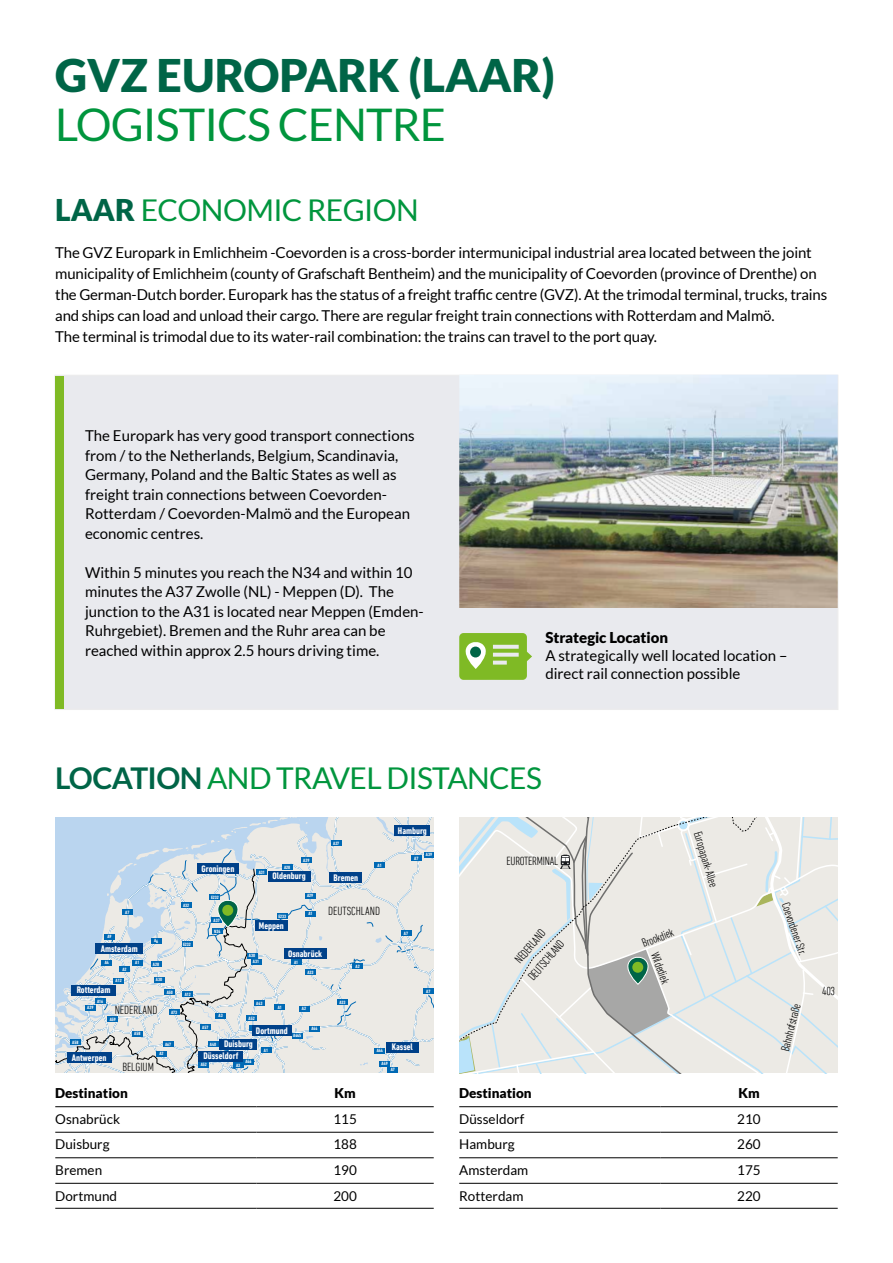
<style>
.page{position:relative;width:893px;height:1263px;background:#fff}
.page>*{position:absolute;margin:0;border:0;box-sizing:border-box;transform-origin:0 0}
.t1{font:900 45px "Lato";color:#006547}
.t2{font:45px "Lato";letter-spacing:-.02em;color:#00953d}
.t3{font:30px "Lato";letter-spacing:-.02em;color:#00953d}
.t4{font:15px/19.5px "Lato";letter-spacing:-.01em;color:#000}
.t5{font:900 15px "Lato";letter-spacing:-.005em;color:#000}
.t6{font:13.5px "Lato";color:#000}
.t7{font:900 13.5px "Lato";color:#000}
.t8{font:300 condensed 12px/21px "DIN Next LT Pro";color:#000;text-align:center}
.t9{font:300 condensed 12px "DIN Next LT Pro";letter-spacing:-.03em;color:#000}
.t10{font:700 condensed 9.6px/12.1px "DIN Next LT Pro";color:#fff}
.t11{font:700 condensed 4.8px/6px "DIN Next LT Pro";color:#fff}
.s1{font-weight:900;color:#006547}
.s2{font-weight:700;color:#006547}
</style>
<div class="page">
<div style="left:55px;top:375px;width:783px;height:335px;background:#e9eaee"></div>
<div style="left:55px;top:376px;width:9px;height:333px;background:#7fba25"></div>
<svg style="left:459px;top:633px;width:73px;height:47px;background:#99c655"></svg>
<div style="left:470px;top:646px;width:11px;height:11px;background:#006547;border-radius:50%"></div>
<img style="left:459px;top:375px;width:379px;height:233px">
<hr style="left:55px;top:1106px;width:201px;height:1px;background:#000">
<hr style="left:256px;top:1106px;width:178px;height:1px;background:#000">
<hr style="left:55px;top:1132px;width:201px;height:1px;background:#000">
<hr style="left:256px;top:1132px;width:178px;height:1px;background:#000">
<hr style="left:55px;top:1157px;width:201px;height:1px;background:#000">
<hr style="left:256px;top:1157px;width:178px;height:1px;background:#000">
<hr style="left:55px;top:1183px;width:201px;height:1px;background:#000">
<hr style="left:256px;top:1183px;width:178px;height:1px;background:#000">
<hr style="left:55px;top:1208px;width:201px;height:1px;background:#000">
<hr style="left:256px;top:1208px;width:178px;height:1px;background:#000">
<hr style="left:459px;top:1106px;width:201px;height:1px;background:#000">
<hr style="left:660px;top:1106px;width:178px;height:1px;background:#000">
<hr style="left:459px;top:1132px;width:201px;height:1px;background:#000">
<hr style="left:660px;top:1132px;width:178px;height:1px;background:#000">
<hr style="left:459px;top:1157px;width:201px;height:1px;background:#000">
<hr style="left:660px;top:1157px;width:178px;height:1px;background:#000">
<hr style="left:459px;top:1183px;width:201px;height:1px;background:#000">
<hr style="left:660px;top:1183px;width:178px;height:1px;background:#000">
<hr style="left:459px;top:1208px;width:201px;height:1px;background:#000">
<hr style="left:660px;top:1208px;width:178px;height:1px;background:#000">
<svg style="left:55px;top:817px;width:379px;height:255px;background:#c3d2dd"></svg>
<svg style="left:459px;top:817px;width:379px;height:256px;background:#e4e5e1"></svg>
<h1 class="t1" style="left:55px;top:49px;width:501px">GVZ EUROPARK (LAAR)</h1>
<h1 class="t2" style="left:55px;top:100px;width:392px">LOGISTICS CENTRE</h1>
<h2 class="t3" style="left:55px;top:193px;width:365px"><span class="s1">LAAR</span> ECONOMIC REGION</h2>
<p class="t4" style="left:55px;top:242px;width:773px;line-height:21px">The GVZ Europark in Emlichheim -Coevorden is a cross-border intermunicipal industrial area located between the joint municipality of Emlichheim (county of Grafschaft Bentheim) and the municipality of Coevorden (province of Drenthe) on the German-Dutch border. Europark has the status of a freight traffic centre (GVZ). At the trimodal terminal, trucks, trains and ships can load and unload their cargo. There are regular freight train connections with Rotterdam and Malmö.<br>The terminal is trimodal due to its water-rail combination: the trains can travel to the port quay.</p>
<p class="t4" style="left:85px;top:426px;width:331px">The Europark has very good transport connections from / to the Netherlands, Belgium, Scandinavia, Germany, Poland and the Baltic States as well as freight train connections between Coevorden-Rotterdam / Coevorden-Malmö and the European economic centres.</p>
<p class="t4" style="left:85px;top:562px;width:340px">Within 5 minutes you reach the N34 and within 10 minutes the A37 Zwolle (NL) - Meppen (D). The junction to the A31 is located near Meppen (Emden-Ruhrgebiet). Bremen and the Ruhr area can be reached within approx 2.5 hours driving time.</p>
<p class="t5" style="left:545px;top:629px;width:124px">Strategic Location</p>
<p class="t4" style="left:545px;top:646px;width:243px;line-height:18px">A strategically well located location – direct rail connection possible</p>
<h2 class="t3" style="left:55px;top:762px;width:488px"><span class="s2">LOCATION</span> AND TRAVEL DISTANCES</h2>
<p class="t10" style="left:101px;top:942px;width:38px">Amsterdam</p>
<p class="t10" style="left:77px;top:984px;width:35px">Rotterdam</p>
<p class="t8" style="left:115px;top:1000px;width:44px">NEDERLAND</p>
<p class="t10" style="left:72px;top:1052px;width:36px">Antwerpen</p>
<p class="t8" style="left:122px;top:1056px;width:33px">BELGIUM</p>
<p class="t10" style="left:201px;top:862px;width:35px">Groningen</p>
<p class="t11" style="left:211px;top:894px;width:9px;rotate:1deg">E232</p>
<p class="t11" style="left:183px;top:941px;width:9px;rotate:1deg">E232</p>
<p class="t10" style="left:272px;top:870px;width:35px">Oldenburg</p>
<p class="t11" style="left:278px;top:913px;width:9px;rotate:1deg">E233</p>
<p class="t10" style="left:259px;top:919px;width:26px">Meppen</p>
<p class="t10" style="left:334px;top:871px;width:26px">Bremen</p>
<p class="t8" style="left:328px;top:900px;width:54px">DEUTSCHLAND</p>
<p class="t11" style="left:253px;top:953px;width:8px;text-indent:-4px;rotate:1deg">A30<br>A31</p>
<p class="t10" style="left:288px;top:947px;width:36px">Osnabrück</p>
<p class="t10" style="left:398px;top:824px;width:31px">Hamburg</p>
<p class="t10" style="left:256px;top:1024px;width:33px">Dortmund</p>
<p class="t11" style="left:293px;top:1033px;width:10px;rotate:1deg">A445</p>
<p class="t10" style="left:203px;top:1038px;width:51px;text-indent:21px">Duisburg<br>Düsseldorf</p>
<p class="t10" style="left:392px;top:1041px;width:23px">Kassel</p>
<p class="t9" style="left:507px;top:854px;width:53px">EUROTERMINAL</p>
<p class="t8" style="left:506px;top:958px;width:51px;rotate:-50deg">NEDERLAND<br>DEUTSCHLAND</p>
<p class="t8" style="left:639px;top:933px;width:35px;rotate:-21deg">Brookdiek</p>
<p class="t8" style="left:665px;top:948px;width:35px;rotate:70deg">Wildediek</p>
<p class="t8" style="left:708px;top:828px;width:59px;rotate:73deg">Europapark-Allee</p>
<p class="t7" style="left:55px;top:1085px;width:74px">Destination</p>
<p class="t7" style="left:334px;top:1085px;width:23px">Km</p>
<p class="t6" style="left:55px;top:1111px;width:66px">Osnabrück</p>
<p class="t6" style="left:333px;top:1111px;width:25px">115</p>
<p class="t6" style="left:55px;top:1137px;width:56px">Duisburg</p>
<p class="t6" style="left:333px;top:1137px;width:25px">188</p>
<p class="t6" style="left:55px;top:1162px;width:48px">Bremen</p>
<p class="t6" style="left:333px;top:1162px;width:25px">190</p>
<p class="t6" style="left:55px;top:1188px;width:63px">Dortmund</p>
<p class="t6" style="left:333px;top:1188px;width:25px">200</p>
<p class="t7" style="left:459px;top:1085px;width:74px">Destination</p>
<p class="t7" style="left:738px;top:1085px;width:23px">Km</p>
<p class="t6" style="left:459px;top:1111px;width:66px">Düsseldorf</p>
<p class="t6" style="left:737px;top:1111px;width:25px">210</p>
<p class="t6" style="left:459px;top:1137px;width:57px">Hamburg</p>
<p class="t6" style="left:737px;top:1137px;width:25px">260</p>
<p class="t6" style="left:459px;top:1162px;width:71px">Amsterdam</p>
<p class="t6" style="left:737px;top:1162px;width:25px">175</p>
<p class="t6" style="left:459px;top:1188px;width:66px">Rotterdam</p>
<p class="t6" style="left:737px;top:1188px;width:25px">220</p>
<p class="t8" style="left:795px;top:899px;width:56px;rotate:71deg">Coevordener Str.</p>
<p class="t8" style="left:774px;top:1048px;width:51px;rotate:-76deg">Bahnhofstraße</p>
</div>
